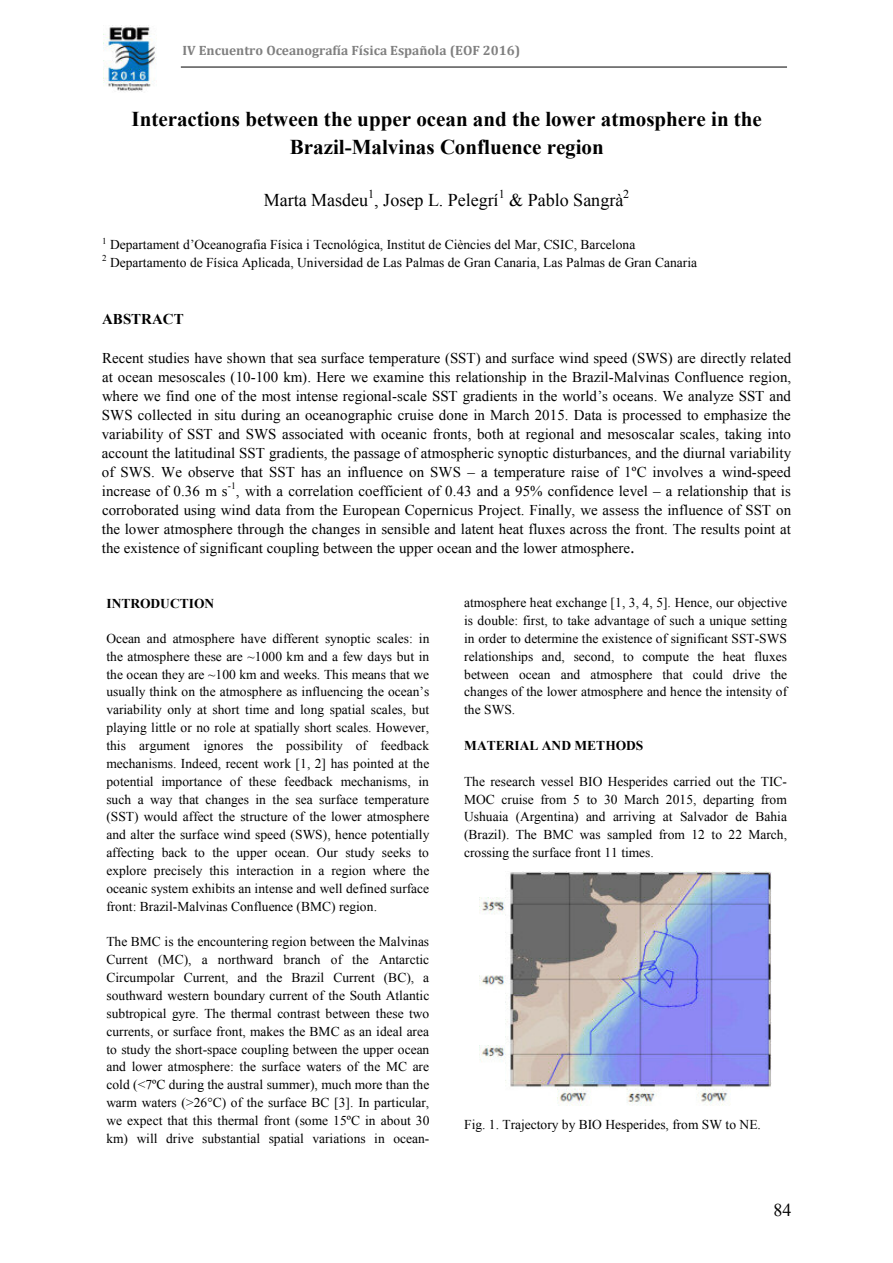
<style>
.page{position:relative;width:893px;height:1263px;background:#fff}
.page>*{position:absolute;margin:0;border:0;box-sizing:border-box;transform-origin:0 0}
.t1{font:700 21px/27.8px "Times New Roman";color:#000;text-align:center}
.t2{font:18px "Times New Roman";color:#000}
.t3{font:15px/19px "Times New Roman";color:#000;text-align:justify}
.t4{font:700 15px "Times New Roman";color:#000}
.t5{font:13.5px/17.9px "Times New Roman";color:#000;text-align:justify}
.t6{font:700 13.5px "Cambria";color:#7f7f7f}
.t7{font:700 13.5px "Times New Roman";color:#000}
.t8{font:12px "Times New Roman";color:#000}
.t9{font:9.75px "Times New Roman";color:#000}
.s1{font-family:"Georgia"}
</style>
<div class="page">
<img style="left:480px;top:872px;width:291px;height:233px">
<img style="left:104px;top:27px;width:52px;height:65px">
<hr style="left:181px;top:67px;width:606px;height:1px;background:#000">
<p class="t6" style="left:183px;top:42px;width:339px">IV Encuentro Oceanografía Física Española (EOF 2016)</p>
<h1 class="t1" style="left:131px;top:105px;width:632px">Interactions between the upper ocean and the lower atmosphere in the<br>Brazil-Malvinas Confluence region</h1>
<h2 class="t2" style="left:264px;top:190px;width:236px">Marta Masdeu , Josep L. Pelegrí</h2>
<p class="t8" style="left:368px;top:187px;width:8px">1</p>
<p class="t8" style="left:498px;top:187px;width:8px">1</p>
<h2 class="t2" style="left:509px;top:190px;width:116px">&amp; Pablo Sangrà</h2>
<p class="t8" style="left:623px;top:187px;width:8px">2</p>
<p class="t5" style="left:102px;top:236px;width:596px"><sup>1</sup> Departament d’Oceanografia Física i Tecnológica, Institut de Ciències del Mar, CSIC, Barcelona<br><sup>2</sup> Departamento de Física Aplicada, Universidad de Las Palmas de Gran Canaria, Las Palmas de Gran Canaria</p>
<p class="t4" style="left:102px;top:311px;width:83px">ABSTRACT</p>
<p class="t3" style="left:102px;top:349px;width:690px">Recent studies have shown that sea surface temperature (SST) and surface wind speed (SWS) are directly related at ocean mesoscales (10-100 km). Here we examine this relationship in the Brazil-Malvinas Confluence region, where we find one of the most intense regional-scale SST gradients in the world’s oceans. We analyze SST and SWS collected in situ during an oceanographic cruise done in March 2015. Data is processed to emphasize the variability of SST and SWS associated with oceanic fronts, both at regional and mesoscalar scales, taking into account the latitudinal SST gradients, the passage of atmospheric synoptic disturbances, and the diurnal variability of SWS. We observe that SST has an influence on SWS – a temperature raise of 1ºC involves a wind-speed increase of 0.36 m s</p>
<p class="t9" style="left:228px;top:481px;width:10px">-1</p>
<p class="t3" style="left:102px;top:482px;width:690px;text-indent:134px">, with a correlation coefficient of 0.43 and a 95% confidence level – a relationship that is corroborated using wind data from the European Copernicus Project. Finally, we assess the influence of SST on the lower atmosphere through the changes in sensible and latent heat fluxes across the front. The results point at the existence of significant coupling between the upper ocean and the lower atmosphere<span class="s1">.</span></p>
<p class="t7" style="left:106px;top:595px;width:109px">INTRODUCTION</p>
<p class="t5" style="left:106px;top:629px;width:324px">Ocean and atmosphere have different synoptic scales: in the atmosphere these are ~1000 km and a few days but in the ocean they are ~100 km and weeks. This means that we usually think on the atmosphere as influencing the ocean’s variability only at short time and long spatial scales, but playing little or no role at spatially short scales. However, this argument ignores the possibility of feedback mechanisms. Indeed, recent work [1, 2] has pointed at the potential importance of these feedback mechanisms, in such a way that changes in the sea surface temperature (SST) would affect the structure of the lower atmosphere and alter the surface wind speed (SWS), hence potentially affecting back to the upper ocean. Our study seeks to explore precisely this interaction in a region where the oceanic system exhibits an intense and well defined surface front: Brazil-Malvinas Confluence (BMC) region.</p>
<p class="t5" style="left:106px;top:933px;width:324px">The BMC is the encountering region between the Malvinas Current (MC), a northward branch of the Antarctic Circumpolar Current, and the Brazil Current (BC), a southward western boundary current of the South Atlantic subtropical gyre. The thermal contrast between these two currents, or surface front, makes the BMC as an ideal area to study the short-space coupling between the upper ocean and lower atmosphere: the surface waters of the MC are cold (&lt;7ºC during the austral summer), much more than the warm waters (&gt;26°C) of the surface BC [3]. In particular, we expect that this thermal front (some 15ºC in about 30 km) will drive substantial spatial variations in ocean-</p>
<p class="t5" style="left:464px;top:594px;width:324px">atmosphere heat exchange [1, 3, 4, 5]. Hence, our objective is double: first, to take advantage of such a unique setting in order to determine the existence of significant SST-SWS relationships and, second, to compute the heat fluxes between ocean and atmosphere that could drive the changes of the lower atmosphere and hence the intensity of the SWS.</p>
<p class="t7" style="left:464px;top:738px;width:181px">MATERIAL AND METHODS</p>
<p class="t5" style="left:464px;top:772px;width:324px">The research vessel BIO Hesperides carried out the TIC-MOC cruise from 5 to 30 March 2015, departing from Ushuaia (Argentina) and arriving at Salvador de Bahia (Brazil). The BMC was sampled from 12 to 22 March, crossing the surface front 11 times.</p>
<p class="t5" style="left:464px;top:1115px;width:298px">Fig. 1. Trajectory by BIO Hesperides, from SW to NE.</p>
<h2 class="t2" style="left:773px;top:1200px;width:19px">84</h2>
</div>
